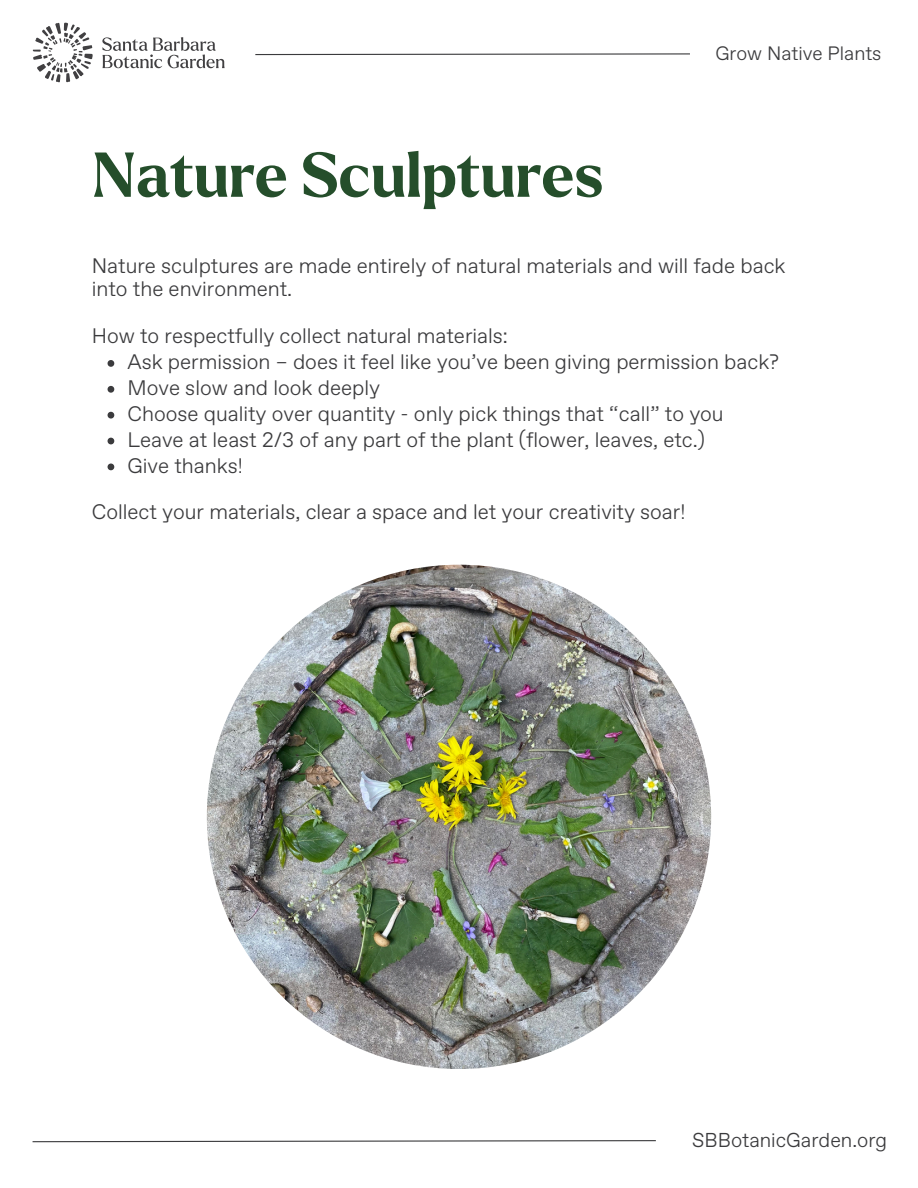
<style>
.page{position:relative;width:918px;height:1188px;background:#fff}
.page>*{position:absolute;margin:0;border:0;box-sizing:border-box;transform-origin:0 0}
.t1{font:700 61.5px "Larken";color:#254e2b}
.t2{font:300 21px/22.5px "ABC Favorit";color:#3b3b3d}
.t3{font:300 20.1px "ABC Favorit";color:#3b3b3d}
.t4{font:300 19.35px "ABC Favorit";color:#3b3b3d}
</style>
<div class="page">
<svg style="left:102px;top:37px;width:123px;height:31px"></svg>
<svg style="left:33px;top:23px;width:60px;height:59px"></svg>
<svg style="left:32px;top:1140px;width:624px;height:3px"></svg>
<svg style="left:255px;top:53px;width:435px;height:3px"></svg>
<img style="left:207px;top:565px;width:504px;height:504px;border-radius:50%">
<svg style="left:108px;top:360px;width:6px;height:7px"></svg>
<svg style="left:108px;top:386px;width:6px;height:7px"></svg>
<svg style="left:108px;top:412px;width:6px;height:7px"></svg>
<svg style="left:108px;top:438px;width:6px;height:6px"></svg>
<svg style="left:108px;top:464px;width:6px;height:6px"></svg>
<p class="t1" style="left:92px;top:145px;width:513px">Nature Sculptures</p>
<p class="t4" style="left:715px;top:41px;width:168px">Grow Native Plants</p>
<p class="t2" style="left:92px;top:256px;width:695px">Nature sculptures are made entirely of natural materials and will fade back into the environment.</p>
<h1 class="t2" style="left:92px;top:326px;width:418px">How to respectfully collect natural materials:</h1>
<p class="t2" style="left:127px;top:352px;width:653px">Ask permission – does it feel like you’ve been giving permission back?</p>
<p class="t2" style="left:127px;top:378px;width:254px">Move slow and look deeply</p>
<p class="t2" style="left:127px;top:404px;width:598px">Choose quality over quantity - only pick things that “call” to you</p>
<p class="t2" style="left:127px;top:430px;width:579px">Leave at least 2/3 of any part of the plant (flower, leaves, etc.)</p>
<p class="t2" style="left:127px;top:455px;width:117px">Give thanks!</p>
<p class="t2" style="left:92px;top:502px;width:595px">Collect your materials, clear a space and let your creativity soar!</p>
<p class="t3" style="left:692px;top:1128px;width:196px">SBBotanicGarden.org</p>
</div>
